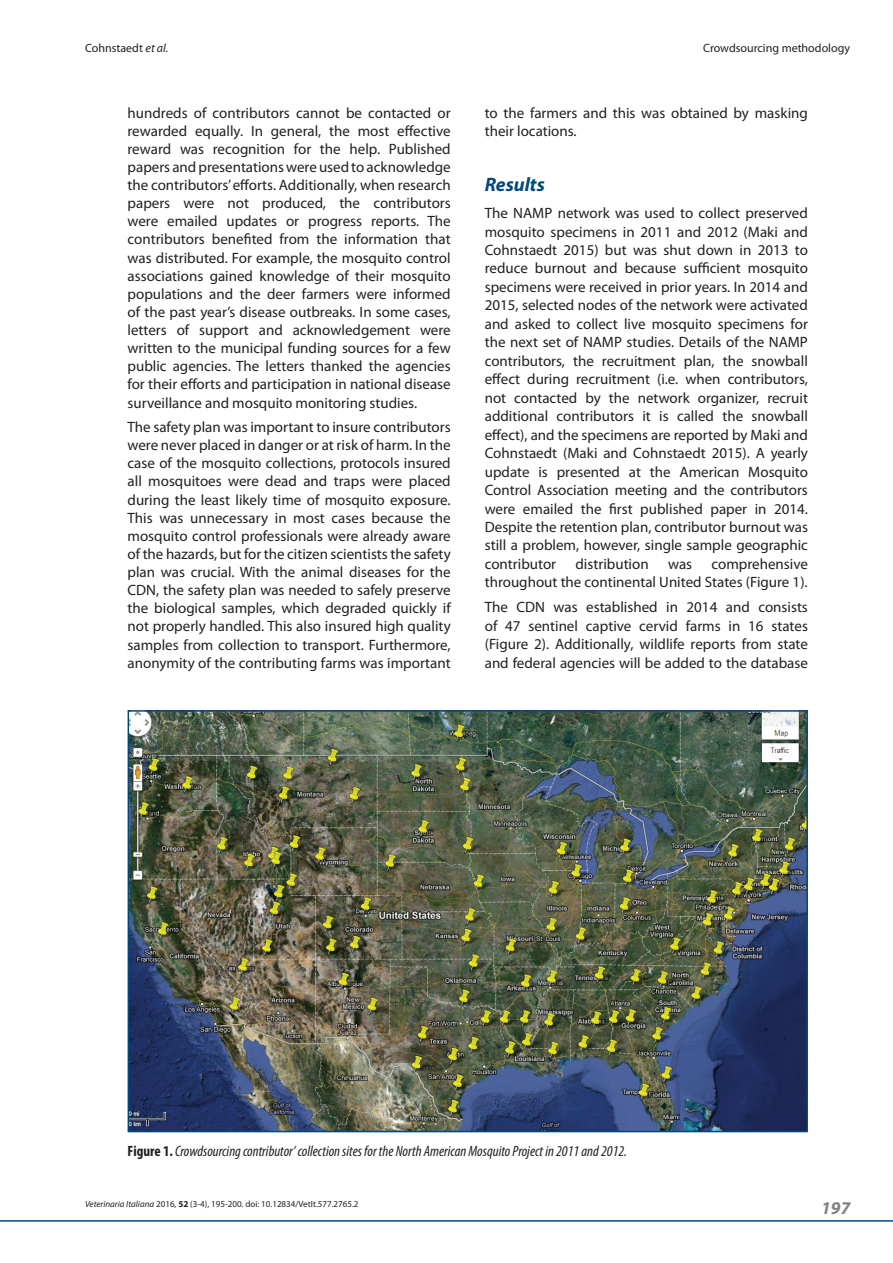
<style>
.page{position:relative;width:893px;height:1263px;background:#fff}
.page>*{position:absolute;margin:0;border:0;box-sizing:border-box;transform-origin:0 0}
.Titoli{font:italic 700 19.5px "Myriad Pro";color:#01497b}
.t1{font:italic 700 18px "Myriad Pro";color:#808285}
.Testo_EN{font:15px/18.1px "Myriad Pro";color:#231f20;text-align:justify}
.t2{font:italic condensed 15px "Myriad Pro";color:#231f20}
.t3{font:12px "Myriad Pro";color:#231f20}
.t4{font:9px "Myriad Pro";color:#231f20}
.s1{font-style:italic}
.s2{font-weight:700;font-style:normal}
.s3{font-weight:700}
</style>
<div class="page">
<hr style="left:0;top:1220px;width:893px;height:1px;background:#01497b">
<img style="left:131px;top:713px;width:674px;height:416px">
<div style="left:128px;top:710px;width:680px;height:422px;border:2px solid #01497b"></div>
<p class="t3" style="left:85px;top:40px;width:85px">Cohnstaedt <span class="s1">et al.</span></p>
<p class="t3" style="left:703px;top:40px;width:148px">Crowdsourcing methodology</p>
<p class="Testo_EN" style="left:128px;top:103px;width:325px">hundreds of contributors cannot be contacted or rewarded equally. In general, the most effective reward was recognition for the help. Published papers and presentations were used to acknowledge the contributors’ efforts. Additionally, when research papers were not produced, the contributors were emailed updates or progress reports. The contributors benefited from the information that was distributed. For example, the mosquito control associations gained knowledge of their mosquito populations and the deer farmers were informed of the past year’s disease outbreaks. In some cases, letters of support and acknowledgement were written to the municipal funding sources for a few public agencies. The letters thanked the agencies for their efforts and participation in national disease surveillance and mosquito monitoring studies.</p>
<p class="Testo_EN" style="left:128px;top:418px;width:325px">The safety plan was important to insure contributors were never placed in danger or at risk of harm. In the case of the mosquito collections, protocols insured all mosquitoes were dead and traps were placed during the least likely time of mosquito exposure.<br>This was unnecessary in most cases because the mosquito control professionals were already aware of the hazards, but for the citizen scientists the safety plan was crucial. With the animal diseases for the CDN, the safety plan was needed to safely preserve the biological samples, which degraded quickly if not properly handled. This also insured high quality samples from collection to transport. Furthermore, anonymity of the contributing farms was important</p>
<p class="Testo_EN" style="left:485px;top:103px;width:325px">to the farmers and this was obtained by masking their locations.</p>
<p class="Titoli" style="left:485px;top:172px;width:62px">Results</p>
<p class="Testo_EN" style="left:485px;top:204px;width:325px">The NAMP network was used to collect preserved mosquito specimens in 2011 and 2012 (Maki and Cohnstaedt 2015) but was shut down in 2013 to reduce burnout and because sufficient mosquito specimens were received in prior years. In 2014 and 2015, selected nodes of the network were activated and asked to collect live mosquito specimens for the next set of NAMP studies. Details of the NAMP contributors, the recruitment plan, the snowball effect during recruitment (i.e. when contributors, not contacted by the network organizer, recruit additional contributors it is called the snowball effect), and the specimens are reported by Maki and Cohnstaedt (Maki and Cohnstaedt 2015). A yearly update is presented at the American Mosquito Control Association meeting and the contributors were emailed the first published paper in 2014.<br>Despite the retention plan, contributor burnout was still a problem, however, single sample geographic contributor</p>
<p class="Testo_EN" style="left:485px;top:554px;width:325px;text-align:right">comprehensive<br>throughout the continental United States (Figure 1).</p>
<p class="Testo_EN" style="left:485px;top:598px;width:325px">The CDN was established in 2014 and consists of 47 sentinel captive cervid farms in 16 states (Figure 2). Additionally, wildlife reports from state and federal agencies will be added to the database</p>
<p class="Testo_EN" style="left:575px;top:555px;width:75px">distribution</p>
<p class="Testo_EN" style="left:668px;top:555px;width:26px">was</p>
<p class="t2" style="left:128px;top:1142px;width:501px"><span class="s2">Figure 1.</span> Crowdsourcing contributor’ collection sites for the North American Mosquito Project in 2011 and 2012.</p>
<p class="t4" style="left:85px;top:1198px;width:275px"><span class="s1">Veterinaria Italiana</span> 2016, <span class="s3">52</span> (3-4), 195-200. doi: 10.12834/VetIt.577.2765.2</p>
<p class="t1" style="left:821px;top:1196px;width:31px">197</p>
</div>
